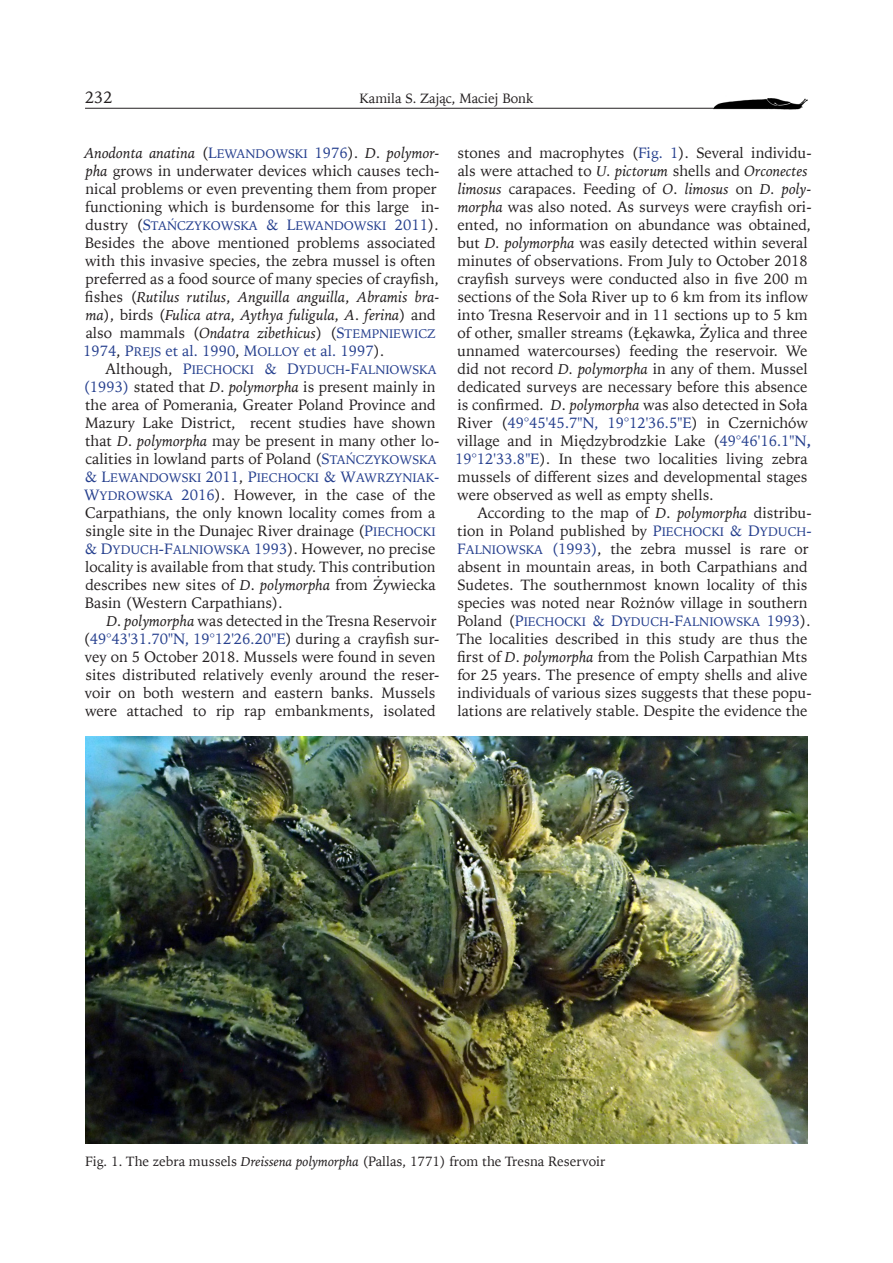
<style>
.page{position:relative;width:893px;height:1263px;background:#fff}
.page>*{position:absolute;margin:0;border:0;box-sizing:border-box;transform-origin:0 0}
.Pagina{font:16.5px "Iowan Old St EU";color:#231f20}
.t1{font:15px/18px "Iowan Old St EU";color:#231f20}
.Tytuł_ryciny_tabeli{font:13.5px "Iowan Old St EU";color:#231f20}
.Pagina-2{font:13.5px "Iowan Old St EU";color:#231f20}
.t2{font:12.45px "Iowan Old St EU Normal SC830";color:#253f8e}
.s1{font-style:italic}
.s2{font-family:"Iowan Old St EU Normal SC830";color:#253f8e}
.s3{font-family:"Iowan Old St EU Normal SC830";font-size:12.45px;color:#253f8e}
.s4{color:#253f8e}
.s5{font-family:"Iowan Old St EU";font-size:15px;color:#231f20}
.s6{font-size:15px}
.s7{font-family:"Iowan Old St EU Normal SC830"}
.s8{font-family:"Iowan Old St EU";font-size:15px}
.s9{font-weight:700;color:#253f8e}
</style>
<div class="page">
<hr style="left:85px;top:108px;width:706px;height:1px;background:#231f20">
<img style="left:714px;top:98px;width:93px;height:12px">
<img style="left:85px;top:736px;width:723px;height:407px">
<p class="Pagina" style="left:85px;top:87px;width:29px">232</p>
<p class="Pagina-2" style="left:360px;top:90px;width:175px">Kamila S. Zając, Maciej Bonk</p>
<p class="t1" style="left:84px;top:144px;width:357px"><span class="s1">Anodonta anatina</span> (<span class="s2">L</span><span class="s3">EWANDOWSKI</span> <span class="s4">1976</span>). <span class="s1">D</span>. <span class="s1">polymor&shy;pha</span> grows in underwater devices which causes tech&shy;nical problems or even preventing them from proper functioning which is burdensome for this large in-</p>
<p class="t2" style="left:86px;top:218px;width:354px"><span class="s5">dustry (</span><span class="s6">S</span>TAŃCZYKOWSKA <span class="s6">&amp; L</span>EWANDOWSKI <span class="s6">2011</span><span class="s5">).</span></p>
<p class="t1" style="left:83px;top:234px;width:358px">Besides the above mentioned problems associated with this invasive species, the zebra mussel is often preferred as a food source of many species of crayfish, fishes (<span class="s1">Rutilus rutilus</span>, <span class="s1">Anguilla anguilla</span>, <span class="s1">Abramis bra&shy;ma</span>), birds (<span class="s1">Fulica atra</span>, <span class="s1">Aythya fuligula</span>, <span class="s1">A</span>. <span class="s1">ferina</span>) and also mammals (<span class="s1">Ondatra zibethicus</span>) (<span class="s2">S</span><span class="s3">TEMPNIEWICZ </span><span class="s2">1974</span><span class="s7">,</span> <span class="s2">P</span><span class="s3">REJS</span> <span class="s4">et al.</span> <span class="s2">1990</span><span class="s7">,</span> <span class="s2">M</span><span class="s3">OLLOY</span> <span class="s4">et al.</span> <span class="s2">1997</span><span class="s7">).</span></p>
<p class="t2" style="left:105px;top:362px;width:333px"><span class="s5">Although,</span> <span class="s6">P</span>IECHOCKI <span class="s6">&amp; D</span>YDUCH<span class="s6">-F</span>ALNIOWSKA</p>
<p class="t1" style="left:84px;top:378px;width:358px"><span class="s4">(1993)</span> stated that <span class="s1">D</span>. <span class="s1">polymorpha</span> is present mainly in the area of Pomerania, Greater Poland Province and Mazury Lake District, recent studies have shown that <span class="s1">D</span>. <span class="s1">polymorpha</span> may be present in many other lo&shy;calities in lowland parts of Poland (<span class="s2">S</span><span class="s3">TAŃCZYKOWSKA</span></p>
<p class="t2" style="left:85px;top:470px;width:356px"><span class="s6">&amp; L</span>EWANDOWSKI <span class="s8">2011</span><span class="s5">,</span> <span class="s6">P</span>IECHOCKI <span class="s6">&amp; W</span>AWRZYNIAK<span class="s6">-</span></p>
<p class="t1" style="left:84px;top:486px;width:353px;text-align:justify"><span class="s2">W</span><span class="s3">YDROWSKA</span> <span class="s4">2016</span>). However, in the case of the Carpathians, the only known locality comes from a single site in the Dunajec River drainage (<span class="s2">P</span><span class="s3">IECHOCKI </span><span class="s2">&amp; D</span><span class="s3">YDUCH</span><span class="s2">-F</span><span class="s3">ALNIOWSKA</span> <span class="s2">1993</span>). However, no precise locality is available from that study. This contribution describes new sites of <span class="s1">D</span>. <span class="s1">polymorpha</span> from Żywiecka Basin (Western Carpathians).</p>
<p class="t1" style="left:84px;top:612px;width:358px;text-indent:23px"><span class="s1">D</span>. <span class="s1">polymorpha</span> was detected in the Tresna Reservoir (<span class="s4">49°43'31.70"N, 19°12'26.20"E</span>) during a crayfish sur&shy;vey on 5 October 2018. Mussels were found in seven sites distributed relatively evenly around the reser&shy;voir on both western and eastern banks. Mussels were attached to rip rap embankments, isolated</p>
<p class="t1" style="left:455px;top:144px;width:358px">stones and macrophytes (<span class="s4">Fig. 1</span>). Several individu&shy;als were attached to <span class="s1">U. pictorum</span> shells and <span class="s1">Orconectes limosus</span> carapaces. Feeding of <span class="s1">O</span>. <span class="s1">limosus</span> on <span class="s1">D. poly&shy;morpha</span> was also noted. As surveys were crayfish ori&shy;ented, no information on abundance was obtained, but <span class="s1">D. polymorpha</span> was easily detected within several minutes of observations. From July to October 2018 crayfish surveys were conducted also in five 200 m sections of the Soła River up to 6 km from its inflow into Tresna Reservoir and in 11 sections up to 5 km of other, smaller streams (Łękawka, Żylica and three unnamed watercourses) feeding the reservoir. We did not record <span class="s1">D. polymorpha</span> in any of them. Mussel dedicated surveys are necessary before this absence is confirmed. <span class="s1">D</span>. <span class="s1">polymorpha</span> was also detected in Soła River (<span class="s4">49°45'45.7"N, 19°12'36.5"E</span>) in Czernichów village and in Międzybrodzkie Lake (<span class="s4">49°46'16.1"N</span><span class="s9">, </span><span class="s4">19°12'33.8"E</span>). In these two localities living zebra mussels of different sizes and developmental stages were observed as well as empty shells.</p>
<p class="t1" style="left:457px;top:504px;width:356px;text-indent:20px">According to the map of <span class="s1">D</span>. <span class="s1">polymorpha</span> distribu&shy;tion in Poland published by <span class="s2">P</span><span class="s3">IECHOCKI</span> <span class="s4">&amp;</span> <span class="s2">D</span><span class="s3">YDUCH</span><span class="s2">-F</span><span class="s3">ALNIOWSKA</span> <span class="s4">(1993)</span>, the zebra mussel is rare or absent in mountain areas, in both Carpathians and Sudetes. The southernmost known locality of this species was noted near Rożnów village in southern</p>
<p class="t2" style="left:457px;top:614px;width:355px"><span class="s5">Poland (</span><span class="s6">P</span>IECHOCKI <span class="s6">&amp; D</span>YDUCH<span class="s6">-F</span>ALNIOWSKA <span class="s8">1993</span><span class="s5">).</span></p>
<p class="t1" style="left:457px;top:630px;width:356px">The localities described in this study are thus the first of <span class="s1">D</span>. <span class="s1">polymorpha</span> from the Polish Carpathian Mts for 25 years. The presence of empty shells and alive individuals of various sizes suggests that these popu&shy;lations are relatively stable. Despite the evidence the</p>
<p class="Tytuł_ryciny_tabeli" style="left:85px;top:1153px;width:522px">Fig. 1. The zebra mussels <span class="s1">Dreissena polymorpha</span> (Pallas, 1771) from the Tresna Reservoir</p>
</div>
